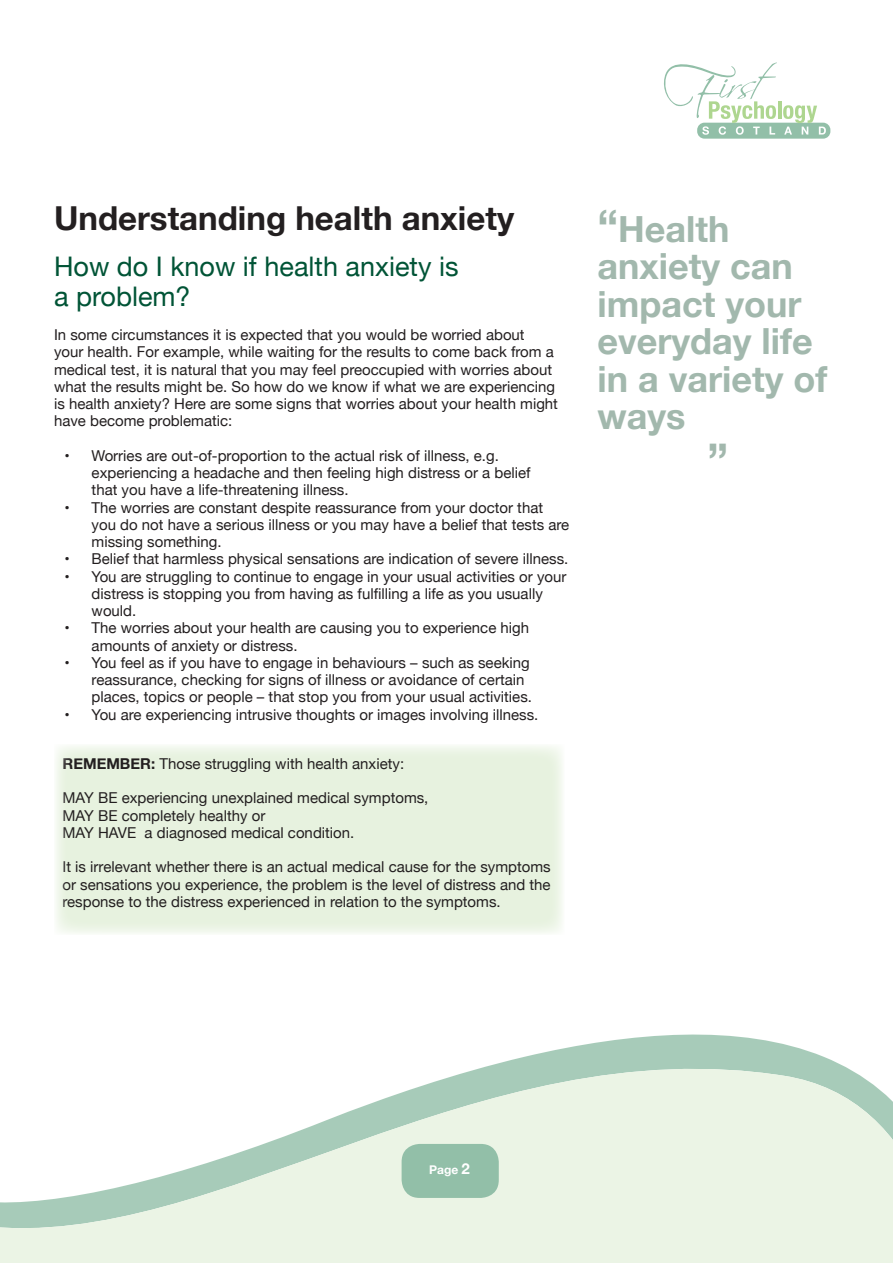
<style>
.page{position:relative;width:893px;height:1263px;background:#fff}
.page>*{position:absolute;margin:0;border:0;box-sizing:border-box;transform-origin:0 0}
.main_para_style_sans{font:700 45px "Helvetica Neue";color:#a2b8ad}
.main_para_style_sans-2{font:700 36px/37.5px "Helvetica Neue";color:#a2b8ad}
.heading_1{font:700 33px "Helvetica Neue";color:#231f20}
.stress_headings{font:27px/29.2px "Helvetica Neue";color:#015436}
.main_para_style_sans-3{font:15px/17.2px "Helvetica Neue";color:#231f20}
.t1{font:700 12px "Helvetica Neue";color:#fff}
.s1{font-weight:700}
.s2{font-size:45px}
.s3{font-size:15px}
</style>
<div class="page">
<svg style="left:0;top:1034px;width:893px;height:229px;fill:#ebf4e5"></svg>
<div style="left:697px;top:123px;width:133px;height:16px;background:#92bfa8;border-radius:7px"></div>
<hr style="left:778px;top:101px;width:3px;height:18px;background:#aed690">
<svg style="left:783px;top:105px;width:43px;height:30px"></svg>
<svg style="left:664px;top:62px;width:113px;height:73px"></svg>
<div style="left:402px;top:1144px;width:97px;height:54px;background:#92bfa8;border-radius:18px"></div>
<div style="left:54px;top:744px;width:510px;height:190px;background:#e7f2df"></div>
<p class="heading_1" style="left:54px;top:192px;width:462px">Understanding health anxiety</p>
<p class="stress_headings" style="left:54px;top:254px;width:406px">How do I know if health anxiety is a problem?</p>
<p class="main_para_style_sans-3" style="left:54px;top:327px;width:505px">In some circumstances it is expected that you would be worried about<br>your health. For example, while waiting for the results to come back from a medical test, it is natural that you may feel preoccupied with worries about what the results might be. So how do we know if what we are experiencing is health anxiety? Here are some signs that worries about your health might have become problematic:</p>
<p class="main_para_style_sans-3" style="left:92px;top:448px;width:440px;text-indent:-27px">• Worries are out-of-proportion to the actual risk of illness, e.g. experiencing a headache and then feeling high distress or a belief that you have a life-threatening illness.</p>
<p class="main_para_style_sans-3" style="left:92px;top:500px;width:479px;text-indent:-27px">• The worries are constant despite reassurance from your doctor that you do not have a serious illness or you may have a belief that tests are missing something.</p>
<p class="main_para_style_sans-3" style="left:65px;top:551px;width:505px">• Belief that harmless physical sensations are indication of severe illness.</p>
<p class="main_para_style_sans-3" style="left:92px;top:569px;width:476px;text-indent:-27px">• You are struggling to continue to engage in your usual activities or your distress is stopping you from having as fulfilling a life as you usually would.</p>
<p class="main_para_style_sans-3" style="left:92px;top:620px;width:439px;text-indent:-27px">• The worries about your health are causing you to experience high amounts of anxiety or distress.</p>
<p class="main_para_style_sans-3" style="left:92px;top:655px;width:442px;text-indent:-27px">• You feel as if you have to engage in behaviours – such as seeking reassurance, checking for signs of illness or avoidance of certain places, topics or people – that stop you from your usual activities.</p>
<p class="main_para_style_sans-3" style="left:65px;top:707px;width:475px">• You are experiencing intrusive thoughts or images involving illness.</p>
<p class="main_para_style_sans-3" style="left:63px;top:756px;width:343px"><span class="s1">REMEMBER:</span> Those struggling with health anxiety:</p>
<p class="main_para_style_sans-3" style="left:63px;top:790px;width:367px">MAY BE experiencing unexplained medical symptoms,<br>MAY BE completely healthy or<br>MAY HAVE a diagnosed medical condition.</p>
<p class="main_para_style_sans-3" style="left:63px;top:859px;width:490px;text-align:justify">It is irrelevant whether there is an actual medical cause for the symptoms or sensations you experience, the problem is the level of distress and the response to the distress experienced in relation to the symptoms.</p>
<p class="main_para_style_sans-2" style="left:597px;top:211px;width:232px"><span class="s2">“</span>Health anxiety can impact your everyday life in a variety of ways</p>
<p class="main_para_style_sans" style="left:707px;top:425px;width:22px">”</p>
<p class="t1" style="left:429px;top:1160px;width:42px">Page <span class="s3">2</span></p>
</div>
